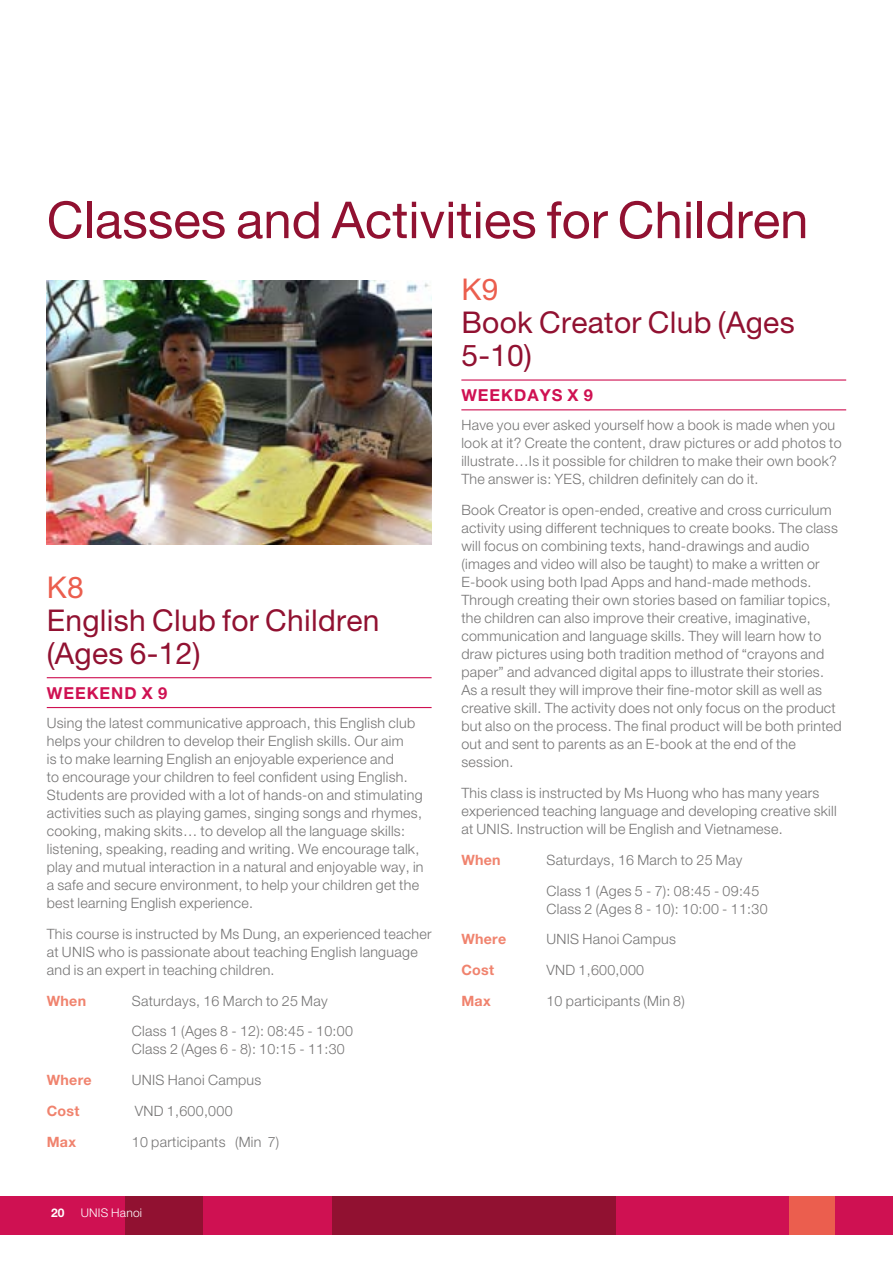
<style>
.page{position:relative;width:893px;height:1263px;background:#fff}
.page>*{position:absolute;margin:0;border:0;box-sizing:border-box;transform-origin:0 0}
.t1{font:51px "Helvetica Neue VN";color:#911131}
.t2{font:30px/33px "Helvetica Neue VN";letter-spacing:.01em;color:#911131}
.t3{font:30px "Helvetica Neue VN";color:#eb5e4e}
.t4{font:700 16.5px "Helvetica Neue VN";letter-spacing:.06em;color:#cf1152}
.t5{font:300 14.25px/18px "Helvetica Neue VN";letter-spacing:.02em;color:#757474}
.t6{font:700 14.25px "Helvetica Neue VN";letter-spacing:.02em;color:#f0836e}
.t7{font:300 12px "Helvetica Neue VN";letter-spacing:.02em;color:#fff}
.t8{font:700 12px "Helvetica Neue VN";color:#fff}
</style>
<div class="page">
<div style="left:789px;top:1196px;width:46px;height:38px;background:#eb5e4e"></div>
<div style="left:615px;top:1196px;width:174px;height:38px;background:#cf1152"></div>
<div style="left:835px;top:1196px;width:58px;height:38px;background:#cf1152"></div>
<div style="left:332px;top:1196px;width:283px;height:38px;background:#911131"></div>
<div style="left:124px;top:1196px;width:80px;height:38px;background:#911131"></div>
<div style="left:0;top:1196px;width:124px;height:38px;background:#cf1152"></div>
<div style="left:204px;top:1196px;width:128px;height:38px;background:#cf1152"></div>
<hr style="left:47px;top:677px;width:385px;height:1px;background:#cf1152">
<hr style="left:47px;top:707px;width:385px;height:1px;background:#cf1152">
<img style="left:47px;top:281px;width:385px;height:263px">
<hr style="left:461px;top:379px;width:385px;height:2px;background:#cf1152">
<hr style="left:461px;top:409px;width:385px;height:1px;background:#cf1152">
<h1 class="t1" style="left:47px;top:183px;width:763px">Classes and Activities for Children</h1>
<h2 class="t3" style="left:47px;top:566px;width:38px">K8</h2>
<h2 class="t2" style="left:47px;top:602px;width:334px">English Club for Children (Ages 6-12)</h2>
<p class="t4" style="left:47px;top:680px;width:122px">WEEKEND X 9</p>
<p class="t5" style="left:47px;top:713px;width:378px">Using the latest communicative approach, this English club helps your children to develop their English skills. Our aim<br>is to make learning English an enjoyable experience and<br>to encourage your children to feel confident using English.<br>Students are provided with a lot of hands-on and stimulating activities such as playing games, singing songs and rhymes, cooking, making skits… to develop all the language skills: listening, speaking, reading and writing. We encourage talk, play and mutual interaction in a natural and enjoyable way, in a safe and secure environment, to help your children get the best learning English experience.</p>
<p class="t5" style="left:47px;top:924px;width:386px">This course is instructed by Ms Dung, an experienced teacher at UNIS who is passionate about teaching English language and is an expert in teaching children.</p>
<p class="t6" style="left:47px;top:989px;width:41px">When</p>
<p class="t5" style="left:132px;top:984px;width:223px;line-height:30.8px">Saturdays, 16 March to 25 May<br>Class 1 (Ages 8 - 12): 08:45 - 10:00</p>
<p class="t5" style="left:132px;top:1039px;width:214px">Class 2 (Ages 6 - 8): 10:15 - 11:30</p>
<p class="t6" style="left:47px;top:1069px;width:46px">Where</p>
<p class="t5" style="left:132px;top:1070px;width:131px">UNIS Hanoi Campus</p>
<p class="t6" style="left:47px;top:1099px;width:34px">Cost</p>
<p class="t5" style="left:135px;top:1101px;width:99px">VND 1,600,000</p>
<p class="t6" style="left:47px;top:1130px;width:31px">Max</p>
<p class="t5" style="left:132px;top:1132px;width:149px">10 participants (Min 7)</p>
<p class="t8" style="left:51px;top:1203px;width:15px">20</p>
<p class="t7" style="left:81px;top:1204px;width:63px">UNIS Hanoi</p>
<h2 class="t3" style="left:461px;top:268px;width:38px">K9</h2>
<h2 class="t2" style="left:461px;top:304px;width:335px">Book Creator Club (Ages<br>5-10)</h2>
<p class="t4" style="left:461px;top:382px;width:133px">WEEKDAYS X 9</p>
<p class="t5" style="left:461px;top:416px;width:382px">Have you ever asked yourself how a book is made when you look at it? Create the content, draw pictures or add photos to illustrate…Is it possible for children to make their own book?<br>The answer is: YES, children definitely can do it.</p>
<p class="t5" style="left:461px;top:500px;width:382px">Book Creator is open-ended, creative and cross curriculum activity using different techniques to create books. The class will focus on combining texts, hand-drawings and audio (images and video will also be taught) to make a written or E-book using both Ipad Apps and hand-made methods.<br>Through creating their own stories based on familiar topics, the children can also improve their creative, imaginative, communication and language skills. They will learn how to draw pictures using both tradition method of “crayons and paper” and advanced digital apps to illustrate their stories.<br>As a result they will improve their fine-motor skill as well as creative skill. The activity does not only focus on the product but also on the process. The final product will be both printed out and sent to parents as an E-book at the end of the session.</p>
<p class="t5" style="left:461px;top:783px;width:377px">This class is instructed by Ms Huong who has many years experienced teaching language and developing creative skill at UNIS. Instruction will be English and Vietnamese.</p>
<p class="t6" style="left:461px;top:848px;width:41px">When</p>
<p class="t5" style="left:546px;top:843px;width:214px;line-height:30.8px">Saturdays, 16 March to 25 May<br>Class 1 (Ages 5 - 7): 08:45 - 09:45</p>
<p class="t5" style="left:546px;top:898px;width:223px">Class 2 (Ages 8 - 10): 10:00 - 11:30</p>
<p class="t6" style="left:461px;top:928px;width:46px">Where</p>
<p class="t5" style="left:546px;top:929px;width:131px">UNIS Hanoi Campus</p>
<p class="t6" style="left:461px;top:959px;width:34px">Cost</p>
<p class="t5" style="left:546px;top:960px;width:99px">VND 1,600,000</p>
<p class="t6" style="left:461px;top:989px;width:31px">Max</p>
<p class="t5" style="left:546px;top:991px;width:140px">10 participants (Min 8)</p>
</div>
